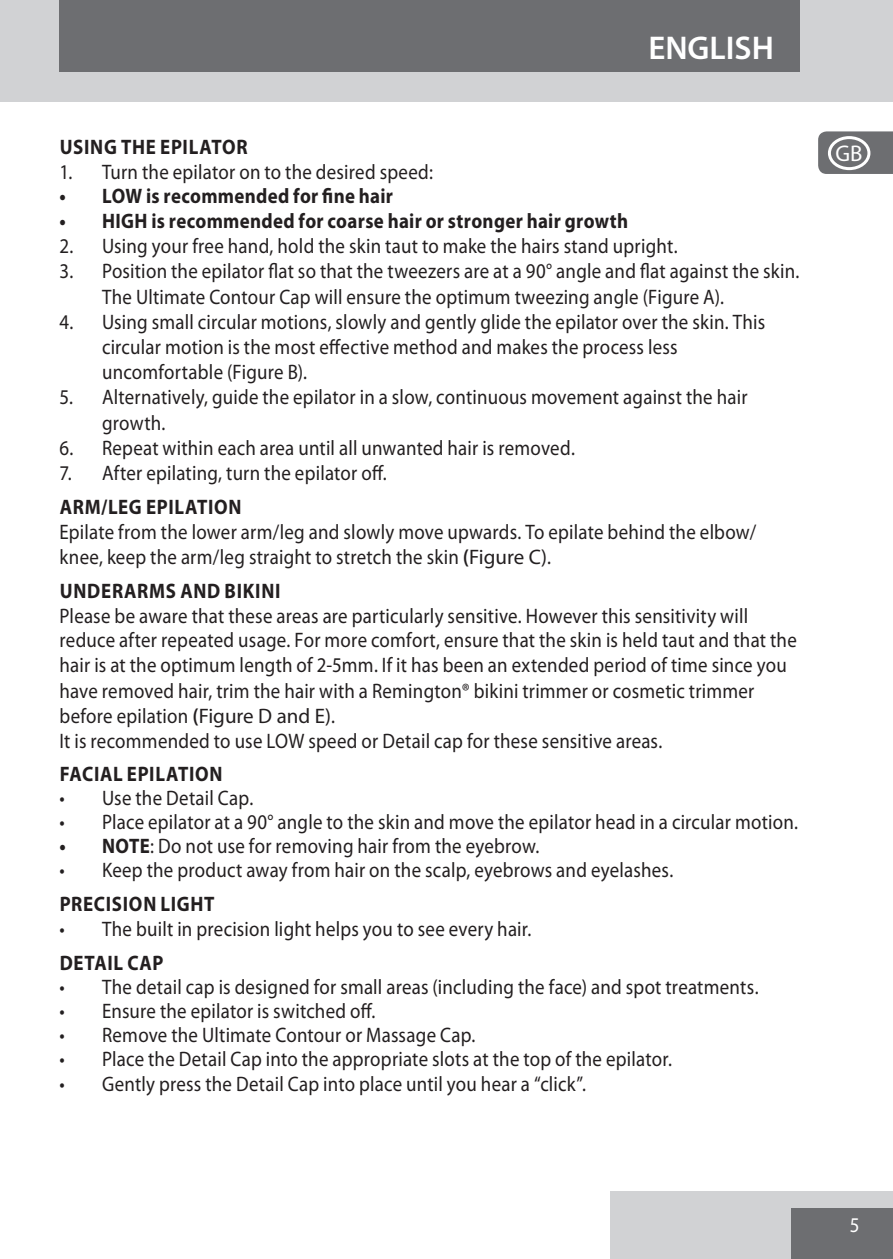
<style>
.page{position:relative;width:893px;height:1259px;background:#fff}
.page>*{position:absolute;margin:0;border:0;box-sizing:border-box;transform-origin:0 0}
.t1{font:600 33px "Myriad Pro";color:#fff}
.t2{font:22.8px "Myriad Pro";color:#fff}
.t3{font:21px/25.2px "Myriad Pro";letter-spacing:.01em;color:#231f20;scale:.9 1}
.t4{font:700 21px "Myriad Pro";letter-spacing:.025em;color:#231f20;scale:.9 1}
.t5{font:21px "Myriad Pro";color:#fff;scale:.9 1}
.s1{font-weight:600}
.s2{font-weight:700}
</style>
<div class="page">
<div style="left:611px;top:1191px;width:282px;height:68px;background:#d1d2d4"></div>
<div style="left:791px;top:1208px;width:102px;height:51px;background:#6d6e71"></div>
<div style="left:0;top:0;width:893px;height:102px;background:#d1d2d4"></div>
<div style="left:59px;top:0;width:740px;height:72px;background:#6d6e71"></div>
<svg style="left:818px;top:131px;width:75px;height:43px;background:#76777a"></svg>
<div style="left:828px;top:136px;width:42px;height:34px;border:3px solid #fff;border-radius:50%"></div>
<div style="left:828px;top:179px;width:42px;height:34px;border:3px solid #fff;border-radius:50%"></div>
<div style="left:828px;top:221px;width:42px;height:34px;border:3px solid #fff;border-radius:50%"></div>
<div style="left:828px;top:264px;width:42px;height:34px;border:3px solid #fff;border-radius:50%"></div>
<div style="left:828px;top:306px;width:42px;height:34px;border:3px solid #fff;border-radius:50%"></div>
<div style="left:828px;top:349px;width:42px;height:34px;border:3px solid #fff;border-radius:50%"></div>
<div style="left:828px;top:391px;width:42px;height:34px;border:3px solid #fff;border-radius:50%"></div>
<div style="left:828px;top:434px;width:42px;height:34px;border:3px solid #fff;border-radius:50%"></div>
<div style="left:828px;top:476px;width:42px;height:34px;border:3px solid #fff;border-radius:50%"></div>
<div style="left:828px;top:519px;width:42px;height:34px;border:3px solid #fff;border-radius:50%"></div>
<div style="left:828px;top:561px;width:42px;height:34px;border:3px solid #fff;border-radius:50%"></div>
<div style="left:828px;top:604px;width:42px;height:34px;border:3px solid #fff;border-radius:50%"></div>
<div style="left:828px;top:646px;width:42px;height:34px;border:3px solid #fff;border-radius:50%"></div>
<div style="left:828px;top:689px;width:42px;height:34px;border:3px solid #fff;border-radius:50%"></div>
<div style="left:828px;top:731px;width:42px;height:34px;border:3px solid #fff;border-radius:50%"></div>
<div style="left:828px;top:774px;width:42px;height:34px;border:3px solid #fff;border-radius:50%"></div>
<div style="left:828px;top:816px;width:42px;height:34px;border:3px solid #fff;border-radius:50%"></div>
<div style="left:828px;top:859px;width:42px;height:34px;border:3px solid #fff;border-radius:50%"></div>
<div style="left:828px;top:901px;width:42px;height:34px;border:3px solid #fff;border-radius:50%"></div>
<div style="left:828px;top:944px;width:42px;height:34px;border:3px solid #fff;border-radius:50%"></div>
<div style="left:828px;top:986px;width:42px;height:34px;border:3px solid #fff;border-radius:50%"></div>
<div style="left:828px;top:1029px;width:42px;height:34px;border:3px solid #fff;border-radius:50%"></div>
<div style="left:828px;top:1071px;width:42px;height:35px;border:3px solid #fff;border-radius:50%"></div>
<div style="left:828px;top:1114px;width:42px;height:34px;border:3px solid #fff;border-radius:50%"></div>
<h1 class="t1" style="left:648px;top:31px;width:127px">ENGLISH</h1>
<p class="t4" style="left:60px;top:135px;width:210px">USING THE EPILATOR</p>
<p class="t3" style="left:60px;top:159px;width:416px">1. Turn the epilator on to the desired speed:</p>
<p class="t4" style="left:60px;top:184px;width:372px">• LOW is recommended for fine hair</p>
<p class="t4" style="left:60px;top:209px;width:633px">• HIGH is recommended for coarse hair or stronger hair growth</p>
<p class="t3" style="left:60px;top:234px;width:688px">2. Using your free hand, hold the skin taut to make the hairs stand upright.</p>
<p class="t3" style="left:102px;top:259px;width:776px;text-indent:-43px">3. Position the epilator flat so that the tweezers are at a 90° angle and flat against the skin.<br>The Ultimate Contour Cap will ensure the optimum tweezing angle (Figure A).</p>
<p class="t3" style="left:102px;top:309px;width:738px;text-indent:-43px">4. Using small circular motions, slowly and gently glide the epilator over the skin. This circular motion is the most effective method and makes the process less uncomfortable (Figure B).</p>
<p class="t3" style="left:102px;top:385px;width:719px;text-indent:-43px">5. Alternatively, guide the epilator in a slow, continuous movement against the hair growth.</p>
<p class="t3" style="left:60px;top:435px;width:574px">6. Repeat within each area until all unwanted hair is removed.</p>
<p class="t3" style="left:60px;top:461px;width:365px">7. After epilating, turn the epilator off.</p>
<p class="t4" style="left:60px;top:495px;width:204px">ARM/LEG EPILATION</p>
<p class="t3" style="left:60px;top:519px;width:776px">Epilate from the lower arm/leg and slowly move upwards. To epilate behind the elbow/ knee, keep the arm/leg straight to stretch the skin <span class="s1">(</span>Figure C).</p>
<p class="t4" style="left:60px;top:579px;width:247px">UNDERARMS AND BIKINI</p>
<p class="t3" style="left:60px;top:603px;width:821px">Please be aware that these areas are particularly sensitive. However this sensitivity will reduce after repeated usage. For more comfort, ensure that the skin is held taut and that the hair is at the optimum length of 2-5mm. If it has been an extended period of time since you have removed hair, trim the hair with a Remington® bikini trimmer or cosmetic trimmer before epilation <span class="s1">(</span>Figure D and E).<br>It is recommended to use LOW speed or Detail cap for these sensitive areas.</p>
<p class="t4" style="left:60px;top:762px;width:182px">FACIAL EPILATION</p>
<p class="t3" style="left:60px;top:786px;width:217px">• Use the Detail Cap.</p>
<p class="t3" style="left:60px;top:810px;width:822px">• Place epilator at a 90° angle to the skin and move the epilator head in a circular motion.</p>
<p class="t3" style="left:60px;top:834px;width:535px"><span class="s2">• NOTE</span>: Do not use for removing hair from the eyebrow.</p>
<p class="t3" style="left:60px;top:858px;width:683px">• Keep the product away from hair on the scalp, eyebrows and eyelashes.</p>
<p class="t4" style="left:60px;top:892px;width:174px">PRECISION LIGHT</p>
<p class="t3" style="left:60px;top:916px;width:526px">• The built in precision light helps you to see every hair.</p>
<p class="t4" style="left:60px;top:951px;width:117px">DETAIL CAP</p>
<p class="t3" style="left:60px;top:974px;width:778px">• The detail cap is designed for small areas (including the face) and spot treatments.</p>
<p class="t3" style="left:60px;top:998px;width:353px">• Ensure the epilator is switched off.</p>
<p class="t3" style="left:60px;top:1022px;width:464px">• Remove the Ultimate Contour or Massage Cap.</p>
<p class="t3" style="left:60px;top:1046px;width:682px">• Place the Detail Cap into the appropriate slots at the top of the epilator.</p>
<p class="t3" style="left:60px;top:1071px;width:587px">• Gently press the Detail Cap into place until you hear a “click”.</p>
<p class="t2" style="left:835px;top:141px;width:29px">GB</p>
<p class="t5" style="left:850px;top:1214px;width:12px">5</p>
</div>
